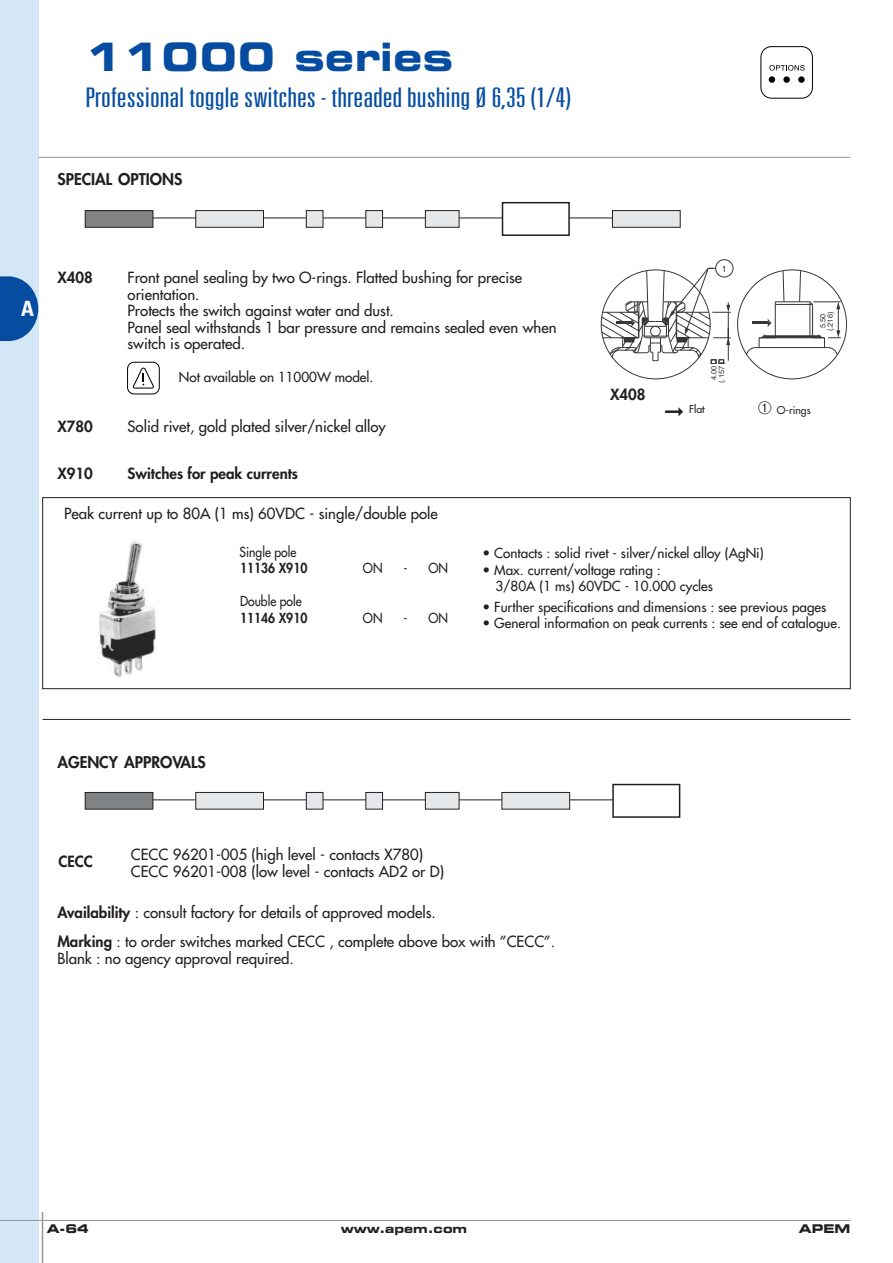
<style>
.page{position:relative;width:893px;height:1263px;background:#fff}
.page>*{position:absolute;margin:0;border:0;box-sizing:border-box;transform-origin:0 0}
.t1{font:700 expanded 39px "Square 721 BT";color:#064da1}
.t2{font:300 ultra-condensed 27px "Univers";color:#064da1;scale:1.3 1}
.t3{font:700 condensed 21px "Univers";color:#fff}
.t4{font:800 15.75px "Futura";color:#221f1f}
.t5{font:15px/16.5px "Futura";color:#221f1f}
.t6{font:800 15px "Futura";color:#221f1f}
.t7{font:13.5px/16.5px "Futura";color:#221f1f}
.t8{font:13.5px "Futura";color:#221f1f;scale:.9 1}
.t9{font:800 13.5px "Futura";color:#221f1f;scale:.9 1}
.t10{font:700 expanded 12px "Square 721 BT";color:#221f1f}
.t11{font:10.5px "Futura";color:#221f1f}
.t12{font:4.35px "Helvetica";color:#363639}
.t13{font:3.6px "Helvetica";color:#363639}
.s1{font-weight:800}
</style>
<div class="page">
<div style="left:0;top:0;width:38px;height:1263px;background:#d3e7f7"></div>
<hr style="left:0;top:1220px;width:850px;height:1px;background:#939597">
<hr style="left:42px;top:1212px;width:1px;height:51px;background:#939597">
<hr style="left:38px;top:157px;width:812px;height:1px;background:#939597">
<svg style="left:0;top:276px;width:38px;height:65px"></svg>
<svg style="left:769px;top:65px;width:36px;height:6px"></svg>
<div style="left:783px;top:76px;width:7px;height:7px;background:#000;border-radius:50%"></div>
<div style="left:769px;top:76px;width:6px;height:7px;background:#000;border-radius:50%"></div>
<svg style="left:798px;top:76px;width:7px;height:7px"></svg>
<div style="left:761px;top:46px;width:52px;height:52px;border:1px solid #000;border-radius:11px"></div>
<hr style="left:147px;top:800px;width:488px;height:1px;background:#221f1f">
<div style="left:85px;top:792px;width:68px;height:17px;background:#808284"></div>
<div style="left:85px;top:792px;width:68px;height:17px;border:1px solid #221f1f"></div>
<div style="left:196px;top:792px;width:67px;height:17px;background:#e6e7e8"></div>
<div style="left:196px;top:792px;width:68px;height:17px;border:1px solid #221f1f"></div>
<div style="left:306px;top:792px;width:17px;height:17px;background:#e6e7e8"></div>
<div style="left:306px;top:792px;width:17px;height:17px;border:1px solid #221f1f"></div>
<div style="left:366px;top:792px;width:17px;height:17px;background:#e6e7e8"></div>
<div style="left:366px;top:792px;width:17px;height:17px;border:1px solid #221f1f"></div>
<div style="left:425px;top:792px;width:34px;height:17px;background:#e6e7e8"></div>
<div style="left:425px;top:792px;width:34px;height:17px;border:1px solid #221f1f"></div>
<div style="left:502px;top:792px;width:68px;height:17px;background:#e6e7e8"></div>
<div style="left:502px;top:792px;width:68px;height:17px;border:1px solid #221f1f"></div>
<div style="left:613px;top:784px;width:67px;height:33px;background:#fff"></div>
<div style="left:612px;top:784px;width:68px;height:34px;border:2px solid #221f1f"></div>
<hr style="left:151px;top:218px;width:480px;height:1px;background:#221f1f">
<div style="left:85px;top:211px;width:68px;height:16px;background:#808284"></div>
<div style="left:85px;top:210px;width:68px;height:17px;border:1px solid #221f1f"></div>
<div style="left:196px;top:211px;width:67px;height:16px;background:#e6e7e8"></div>
<div style="left:196px;top:210px;width:68px;height:17px;border:1px solid #221f1f"></div>
<div style="left:306px;top:211px;width:17px;height:16px;background:#e6e7e8"></div>
<div style="left:306px;top:210px;width:17px;height:17px;border:1px solid #221f1f"></div>
<div style="left:366px;top:211px;width:17px;height:16px;background:#e6e7e8"></div>
<div style="left:366px;top:210px;width:17px;height:17px;border:1px solid #221f1f"></div>
<div style="left:425px;top:211px;width:34px;height:16px;background:#e6e7e8"></div>
<div style="left:425px;top:210px;width:34px;height:17px;border:1px solid #221f1f"></div>
<div style="left:502px;top:203px;width:67px;height:32px;background:#fff"></div>
<div style="left:502px;top:202px;width:68px;height:34px;border:2px solid #221f1f"></div>
<div style="left:612px;top:211px;width:68px;height:16px;background:#e6e7e8"></div>
<div style="left:612px;top:210px;width:68px;height:17px;border:1px solid #221f1f"></div>
<hr style="left:43px;top:719px;width:807px;height:1px;background:#221f1f">
<svg style="left:133px;top:368px;width:21px;height:21px"></svg>
<div style="left:127px;top:362px;width:32px;height:32px;border:1px solid #000;border-radius:7px"></div>
<svg style="left:746px;top:270px;width:95px;height:86px"></svg>
<div style="left:715px;top:259px;width:18px;height:18px;border:1px solid #363639;border-radius:50%"></div>
<svg style="left:600px;top:267px;width:131px;height:94px"></svg>
<div style="left:43px;top:497px;width:807px;height:192px;border:1px solid #221f1f"></div>
<img style="left:99px;top:541px;width:57px;height:136px">
<h1 class="t1" style="left:85px;top:42px;width:369px">11000 series</h1>
<h2 class="t2" style="left:85px;top:86px;width:375px">Professional toggle switches - threaded bushing Ø 6,35 (1/4)</h2>
<p class="t4" style="left:57px;top:172px;width:127px">SPECIAL OPTIONS</p>
<h3 class="t3" style="left:21px;top:296px;width:14px">A</h3>
<p class="t6" style="left:57px;top:271px;width:37px">X408</p>
<p class="t5" style="left:128px;top:271px;width:430px">Front panel sealing by two O-rings. Flatted bushing for precise orientation.<br>Protects the switch against water and dust.<br>Panel seal withstands 1 bar pressure and remains sealed even when switch is operated.</p>
<p class="t7" style="left:179px;top:370px;width:196px">Not available on 11000W model.</p>
<p class="t6" style="left:57px;top:419px;width:37px">X780</p>
<p class="t5" style="left:128px;top:419px;width:260px">Solid rivet, gold plated silver/nickel alloy</p>
<p class="t6" style="left:610px;top:387px;width:37px">X408</p>
<p class="t12" style="left:722px;top:268px;width:7px">1</p>
<p class="t13" style="left:829px;top:331px;width:21px;rotate:-90deg">(.216)</p>
<p class="t13" style="left:822px;top:328px;width:16px;rotate:-90deg">5.50</p>
<p class="t13" style="left:713px;top:380px;width:23px;rotate:-90deg">4 . 0 0 Maxi</p>
<p class="t13" style="left:721px;top:383px;width:25px;rotate:-90deg">(.157 MAX)</p>
<p class="t11" style="left:664px;top:404px;width:42px">➞ Flat</p>
<p class="t11" style="left:758px;top:404px;width:55px">➀ O-rings</p>
<p class="t6" style="left:57px;top:466px;width:37px">X910</p>
<p class="t6" style="left:128px;top:466px;width:172px">Switches for peak currents</p>
<p class="t5" style="left:64px;top:506px;width:375px">Peak current up to 80A (1 ms) 60VDC - single/double pole</p>
<p class="t8" style="left:240px;top:545px;width:65px">Single pole</p>
<p class="t9" style="left:240px;top:562px;width:76px">11136 X910</p>
<p class="t8" style="left:363px;top:562px;width:23px">ON</p>
<p class="t8" style="left:403px;top:562px;width:51px">- ON</p>
<p class="t8" style="left:240px;top:595px;width:70px">Double pole</p>
<p class="t9" style="left:240px;top:611px;width:76px">11146 X910</p>
<p class="t8" style="left:363px;top:611px;width:23px">ON</p>
<p class="t8" style="left:403px;top:611px;width:51px">- ON</p>
<p class="t7" style="left:483px;top:546px;width:282px">• Contacts : solid rivet - silver/nickel alloy (AgNi)</p>
<p class="t7" style="left:495px;top:562px;width:219px;text-indent:-13px">• Max. current/voltage rating :<br>3/80A (1 ms) 60VDC - 10.000 cycles</p>
<p class="t7" style="left:483px;top:599px;width:345px">• Further specifications and dimensions : see previous pages</p>
<p class="t7" style="left:483px;top:616px;width:360px">• General information on peak currents : see end of catalogue.</p>
<p class="t4" style="left:57px;top:755px;width:150px">AGENCY APPROVALS</p>
<p class="t6" style="left:58px;top:854px;width:36px">CECC</p>
<p class="t5" style="left:131px;top:847px;width:315px">CECC 96201-005 (high level - contacts X780)<br>CECC 96201-008 (low level - contacts AD2 or D)</p>
<p class="t5" style="left:57px;top:899px;width:499px;line-height:29.2px"><span class="s1">Availability</span> : consult factory for details of approved models.<br><span class="s1">Marking</span> : to order switches marked CECC , complete above box with ”CECC”.</p>
<p class="t5" style="left:57px;top:951px;width:238px">Blank : no agency approval required.</p>
<p class="t10" style="left:47px;top:1224px;width:44px">A-64</p>
<p class="t10" style="left:799px;top:1224px;width:53px">APEM</p>
<p class="t10" style="left:341px;top:1224px;width:128px">www.apem.com</p>
</div>
